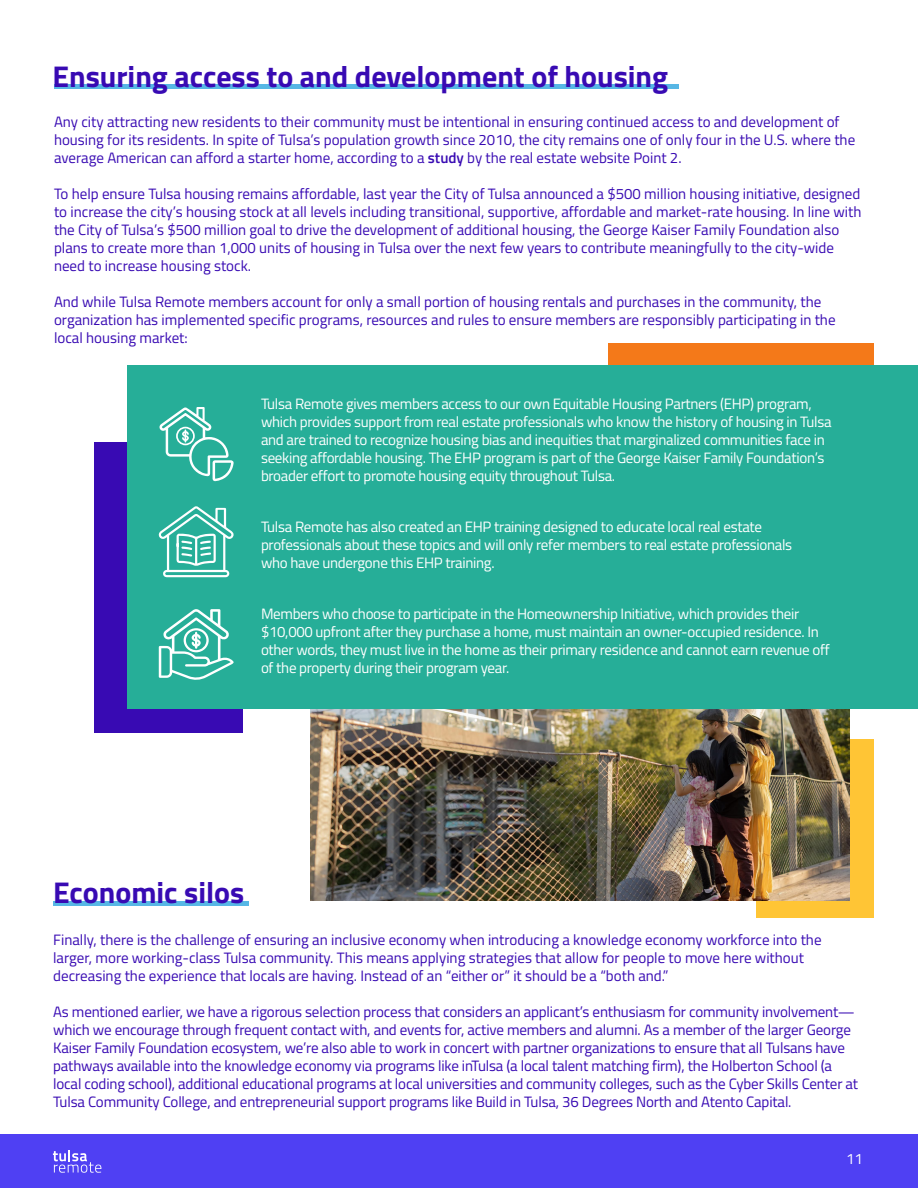
<style>
.page{position:relative;width:918px;height:1188px;background:#fff}
.page>*{position:absolute;margin:0;border:0;box-sizing:border-box;transform-origin:0 0}
.H3___blue{font:700 30px "Titillium Web";color:#380ab3}
.body___blue_text{font:15px/18px "Titillium Web";color:#380ab3}
.body___white_text{font:15px/18px "Titillium Web";letter-spacing:-.02em;color:#fff}
.s1{font-weight:600}
</style>
<div class="page">
<div style="left:0;top:1134px;width:918px;height:54px;background:#4f40f3"></div>
<svg style="left:53px;top:1150px;width:48px;height:23px"></svg>
<div style="left:757px;top:739px;width:117px;height:179px;background:#ffc535"></div>
<img style="left:310px;top:708px;width:539px;height:192px">
<div style="left:608px;top:343px;width:266px;height:157px;background:#f47919"></div>
<div style="left:94px;top:443px;width:149px;height:290px;background:#380ab3"></div>
<div style="left:127px;top:365px;width:790px;height:343px;background:#26ae98"></div>
<hr style="left:54px;top:85px;width:624px;height:4px;background:#57b7e5">
<hr style="left:53px;top:901px;width:196px;height:4px;background:#57b7e5">
<svg style="left:158px;top:506px;width:76px;height:71px"></svg>
<svg style="left:159px;top:609px;width:75px;height:71px"></svg>
<svg style="left:159px;top:407px;width:75px;height:74px"></svg>
<p class="H3___blue" style="left:52px;top:53px;width:617px">Ensuring access to and development of housing</p>
<p class="body___blue_text" style="left:54px;top:112px;width:803px">Any city attracting new residents to their community must be intentional in ensuring continued access to and development of housing for its residents. In spite of Tulsa’s population growth since 2010, the city remains one of only four in the U.S. where the average American can afford a starter home, according to a <span class="s1">study</span> by the real estate website Point 2.</p>
<p class="body___blue_text" style="left:54px;top:184px;width:809px">To help ensure Tulsa housing remains affordable, last year the City of Tulsa announced a $500 million housing initiative, designed to increase the city’s housing stock at all levels including transitional, supportive, affordable and market-rate housing. In line with the City of Tulsa’s $500 million goal to drive the development of additional housing, the George Kaiser Family Foundation also plans to create more than 1,000 units of housing in Tulsa over the next few years to contribute meaningfully to the city-wide need to increase housing stock.</p>
<p class="body___blue_text" style="left:54px;top:292px;width:783px">And while Tulsa Remote members account for only a small portion of housing rentals and purchases in the community, the organization has implemented specific programs, resources and rules to ensure members are responsibly participating in the local housing market:</p>
<p class="body___white_text" style="left:261px;top:394px;width:572px">Tulsa Remote gives members access to our own Equitable Housing Partners (EHP) program, which provides support from real estate professionals who know the history of housing in Tulsa and are trained to recognize housing bias and inequities that marginalized communities face in seeking affordable housing. The EHP program is part of the George Kaiser Family Foundation’s broader effort to promote housing equity throughout Tulsa.</p>
<p class="body___white_text" style="left:261px;top:517px;width:533px">Tulsa Remote has also created an EHP training designed to educate local real estate professionals about these topics and will only refer members to real estate professionals who have undergone this EHP training.</p>
<p class="body___white_text" style="left:261px;top:604px;width:570px">Members who choose to participate in the Homeownership Initiative, which provides their $10,000 upfront after they purchase a home, must maintain an owner-occupied residence. In other words, they must live in the home as their primary residence and cannot earn revenue off of the property during their program year.</p>
<p class="H3___blue" style="left:53px;top:870px;width:193px">Economic silos</p>
<p class="body___blue_text" style="left:53px;top:930px;width:770px">Finally, there is the challenge of ensuring an inclusive economy when introducing a knowledge economy workforce into the larger, more working-class Tulsa community. This means applying strategies that allow for people to move here without decreasing the experience that locals are having. Instead of an “either or” it should be a “both and.”</p>
<p class="body___blue_text" style="left:53px;top:1002px;width:807px">As mentioned earlier, we have a rigorous selection process that considers an applicant’s enthusiasm for community involvement— which we encourage through frequent contact with, and events for, active members and alumni. As a member of the larger George Kaiser Family Foundation ecosystem, we’re also able to work in concert with partner organizations to ensure that all Tulsans have pathways available into the knowledge economy via programs like inTulsa (a local talent matching firm), the Holberton School (a local coding school), additional educational programs at local universities and community colleges, such as the Cyber Skills Center at Tulsa Community College, and entrepreneurial support programs like Build in Tulsa, 36 Degrees North and Atento Capital.</p>
<p class="body___white_text" style="left:846px;top:1149px;width:18px">11</p>
</div>
